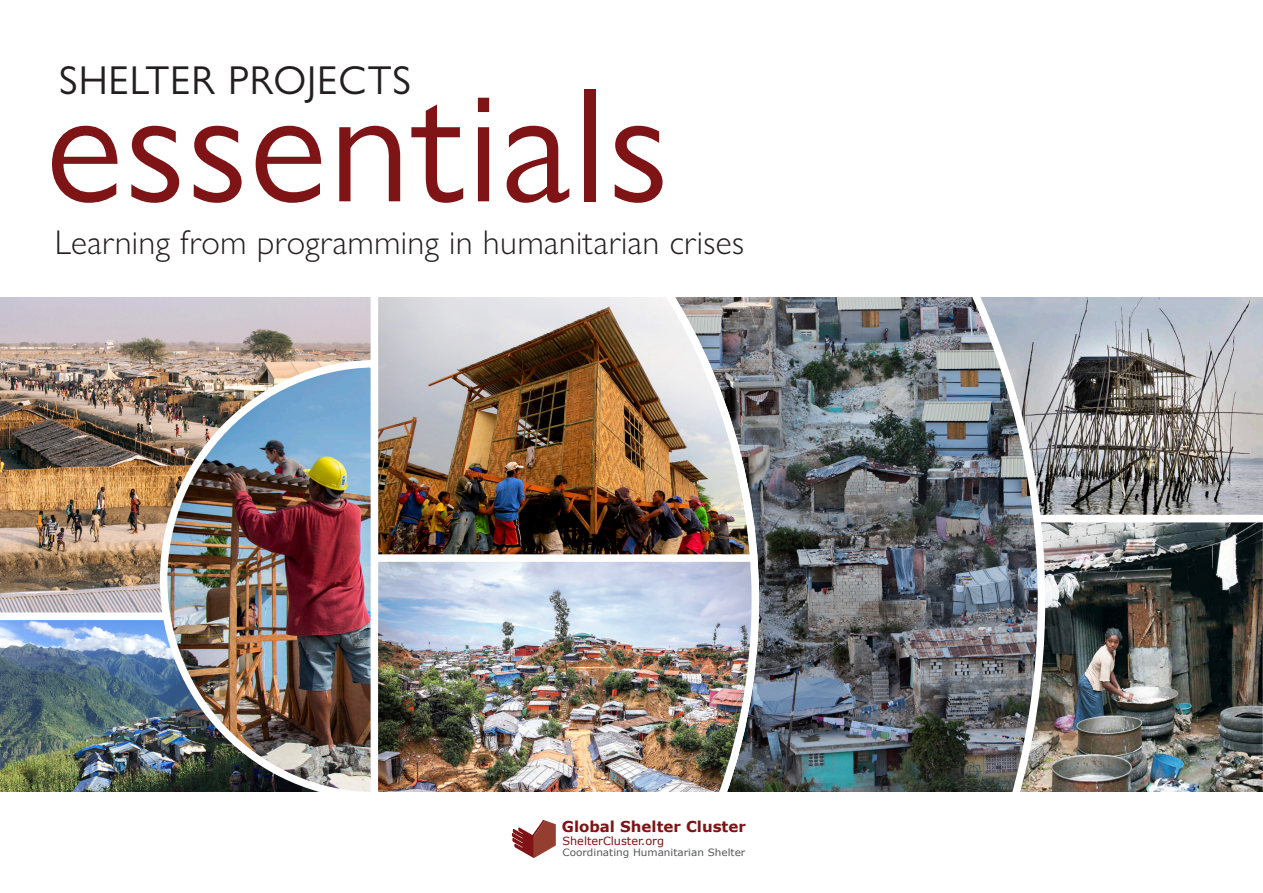
<style>
.page{position:relative;width:1263px;height:893px;background:#fff}
.page>*{position:absolute;margin:0;border:0;box-sizing:border-box;transform-origin:0 0}
.Message_Header{font:165px "Gill Sans Nova";letter-spacing:.01em;color:#7f1416}
.Paragraph_Style_1{font:40.5px "Gill Sans Nova";letter-spacing:.02em;color:#231f20}
.Paragraph_Style_1-2{font:300 34.5px "Gill Sans Nova";letter-spacing:.01em;color:#231f20}
.t1{font:700 15px "Verdana";color:#7f1315}
.t2{font:11.25px "Verdana";color:#7f1315}
.t3{font:10.05px "Verdana";color:#57585a;scale:1.05 1}
</style>
<div class="page">
<img style="left:1049px;top:526px;width:214px;height:266px">
<svg style="left:1049px;top:297px;width:214px;height:229px"></svg>
<img style="left:763px;top:297px;width:286px;height:495px">
<img style="left:378px;top:297px;width:385px;height:495px">
<img style="left:0;top:297px;width:371px;height:312px">
<img style="left:0;top:609px;width:156px;height:183px">
<img style="left:156px;top:356px;width:226px;height:436px">
<div style="left:374px;top:554px;width:381px;height:8px;background:#fff"></div>
<svg style="left:512px;top:820px;width:44px;height:38px"></svg>
<p class="Paragraph_Style_1" style="left:59px;top:55px;width:353px">SHELTER PROJECTS</p>
<p class="Message_Header" style="left:46px;top:45px;width:624px">essentials</p>
<p class="Paragraph_Style_1-2" style="left:55px;top:221px;width:691px">Learning from programming in humanitarian crises</p>
<p class="t1" style="left:562px;top:817px;width:185px">Global Shelter Cluster</p>
<p class="t2" style="left:562px;top:833px;width:103px">ShelterCluster.org</p>
<p class="t3" style="left:562px;top:845px;width:176px">Coordinating Humanitarian Shelter</p>
</div>
